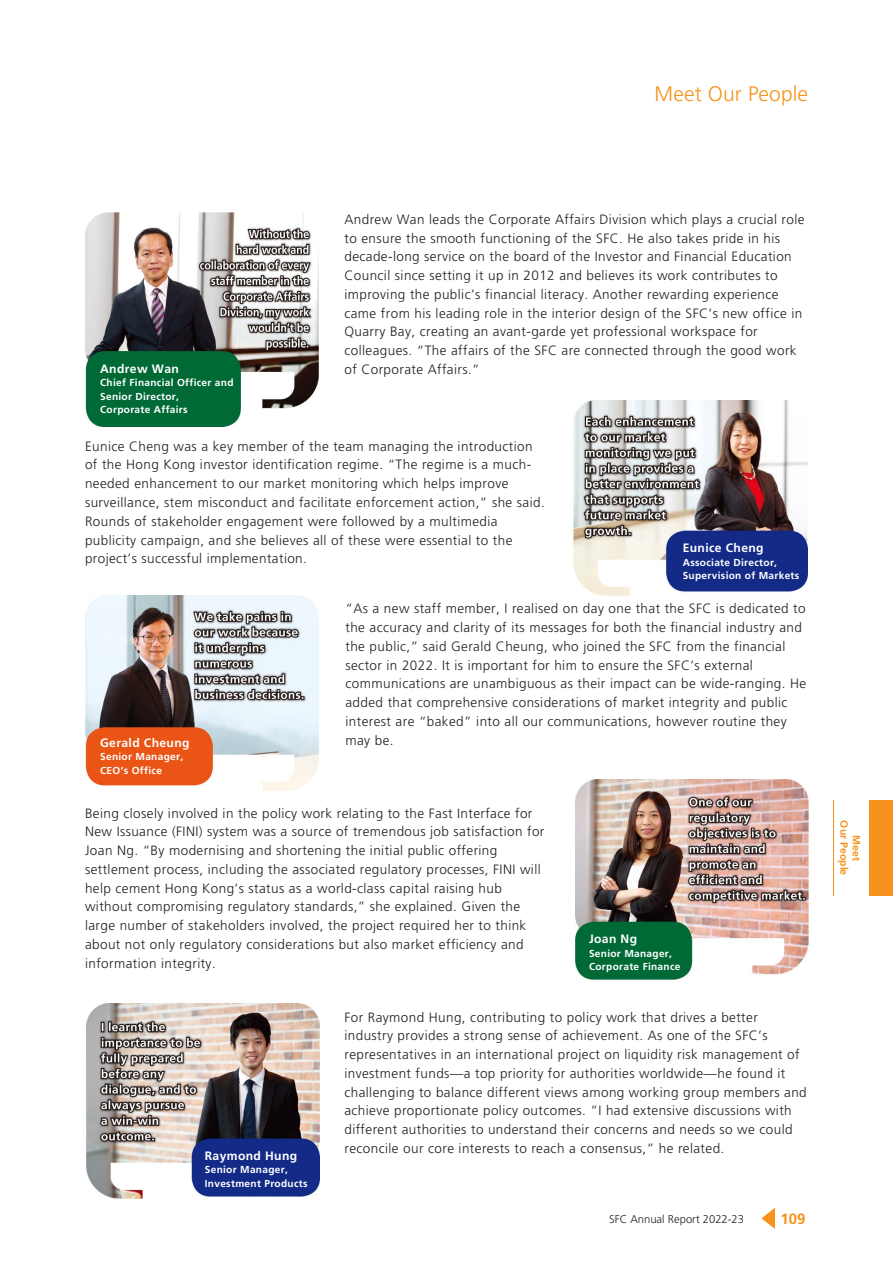
<style>
.page{position:relative;width:893px;height:1263px;background:#fff}
.page>*{position:absolute;margin:0;border:0;box-sizing:border-box;transform-origin:0 0}
.t1{font:300 21px "Frutiger LT Std";letter-spacing:.005em;color:#f7931d}
.t2{font:700 15px "Frutiger LT Std";color:#f7931d}
.t3{font:300 13.5px/18.8px "Frutiger LT Std";letter-spacing:.03em;color:#231f20}
.t4{font:700 12.15px "Frutiger LT Std";letter-spacing:.03em;color:#fff}
.t5{font:300 11.25px "Frutiger LT Std";color:#231f20}
.t6{font:700 10.5px/12.6px "Frutiger LT Std";color:#f7931d;text-align:center}
.t7{font:700 10.2px/13.5px "Frutiger LT Std";letter-spacing:.03em;color:#fff}
</style>
<div class="page">
<svg style="left:761px;top:1208px;width:14px;height:21px"></svg>
<hr style="left:833px;top:800px;width:1px;height:96px;background:#f7931d">
<div style="left:869px;top:800px;width:24px;height:96px;background:#f7931d"></div>
<img style="left:85px;top:213px;width:234px;height:213px">
<img style="left:573px;top:400px;width:235px;height:196px">
<img style="left:85px;top:595px;width:234px;height:195px">
<img style="left:575px;top:779px;width:234px;height:201px">
<img style="left:86px;top:1003px;width:233px;height:196px">
<h1 class="t1" style="left:655px;top:82px;width:155px">Meet Our People</h1>
<p class="t4" style="left:100px;top:361px;width:80px">Andrew Wan</p>
<p class="t7" style="left:100px;top:376px;width:135px">Chief Financial Officer and<br>Senior Director,<br>Corporate Affairs</p>
<p class="t3" style="left:344px;top:210px;width:462px">Andrew Wan leads the Corporate Affairs Division which plays a crucial role to ensure the smooth functioning of the SFC. He also takes pride in his decade-long service on the board of the Investor and Financial Education Council since setting it up in 2012 and believes its work contributes to improving the public’s financial literacy. Another rewarding experience came from his leading role in the interior design of the SFC’s new office in Quarry Bay, creating an avant-garde yet professional workspace for colleagues. “The affairs of the SFC are connected through the good work of Corporate Affairs.”</p>
<p class="t3" style="left:85px;top:437px;width:461px">Eunice Cheng was a key member of the team managing the introduction of the Hong Kong investor identification regime. “The regime is a much&shy;needed enhancement to our market monitoring which helps improve surveillance, stem misconduct and facilitate enforcement action,” she said.<br>Rounds of stakeholder engagement were followed by a multimedia publicity campaign, and she believes all of these were essential to the project’s successful implementation.</p>
<p class="t4" style="left:683px;top:541px;width:82px">Eunice Cheng</p>
<p class="t7" style="left:683px;top:555px;width:118px">Associate Director,<br>Supervision of Markets</p>
<p class="t3" style="left:345px;top:600px;width:462px">“As a new staff member, I realised on day one that the SFC is dedicated to the accuracy and clarity of its messages for both the financial industry and the public,” said Gerald Cheung, who joined the SFC from the financial sector in 2022. It is important for him to ensure the SFC’s external communications are unambiguous as their impact can be wide-ranging. He added that comprehensive considerations of market integrity and public interest are “baked” into all our communications, however routine they</p>
<p class="t4" style="left:100px;top:736px;width:91px">Gerald Cheung</p>
<p class="t3" style="left:345px;top:731px;width:50px">may be.</p>
<p class="t7" style="left:100px;top:750px;width:85px">Senior Manager,<br>CEO’s Office</p>
<p class="t3" style="left:85px;top:804px;width:461px">Being closely involved in the policy work relating to the Fast Interface for New Issuance (FINI) system was a source of tremendous job satisfaction for Joan Ng. “By modernising and shortening the initial public offering settlement process, including the associated regulatory processes, FINI will help cement Hong Kong’s status as a world-class capital raising hub without compromising regulatory standards,” she explained. Given the large number of stakeholders involved, the project required her to think about not only regulatory considerations but also market efficiency and information integrity.</p>
<p class="t4" style="left:589px;top:932px;width:50px">Joan Ng</p>
<p class="t7" style="left:589px;top:946px;width:93px">Senior Manager,<br>Corporate Finance</p>
<p class="t4" style="left:205px;top:1148px;width:94px">Raymond Hung</p>
<p class="t7" style="left:205px;top:1163px;width:104px">Senior Manager,<br>Investment Products</p>
<p class="t3" style="left:344px;top:1008px;width:464px">For Raymond Hung, contributing to policy work that drives a better industry provides a strong sense of achievement. As one of the SFC’s representatives in an international project on liquidity risk management of investment funds—a top priority for authorities worldwide—he found it challenging to balance different views among working group members and achieve proportionate policy outcomes. “I had extensive discussions with different authorities to understand their concerns and needs so we could reconcile our core interests to reach a consensus,” he related.</p>
<p class="t5" style="left:609px;top:1212px;width:137px">SFC Annual Report 2022-23</p>
<p class="t2" style="left:780px;top:1210px;width:27px">109</p>
<p class="t6" style="left:863px;top:820px;width:56px;rotate:90deg">Meet<br>Our People</p>
</div>
